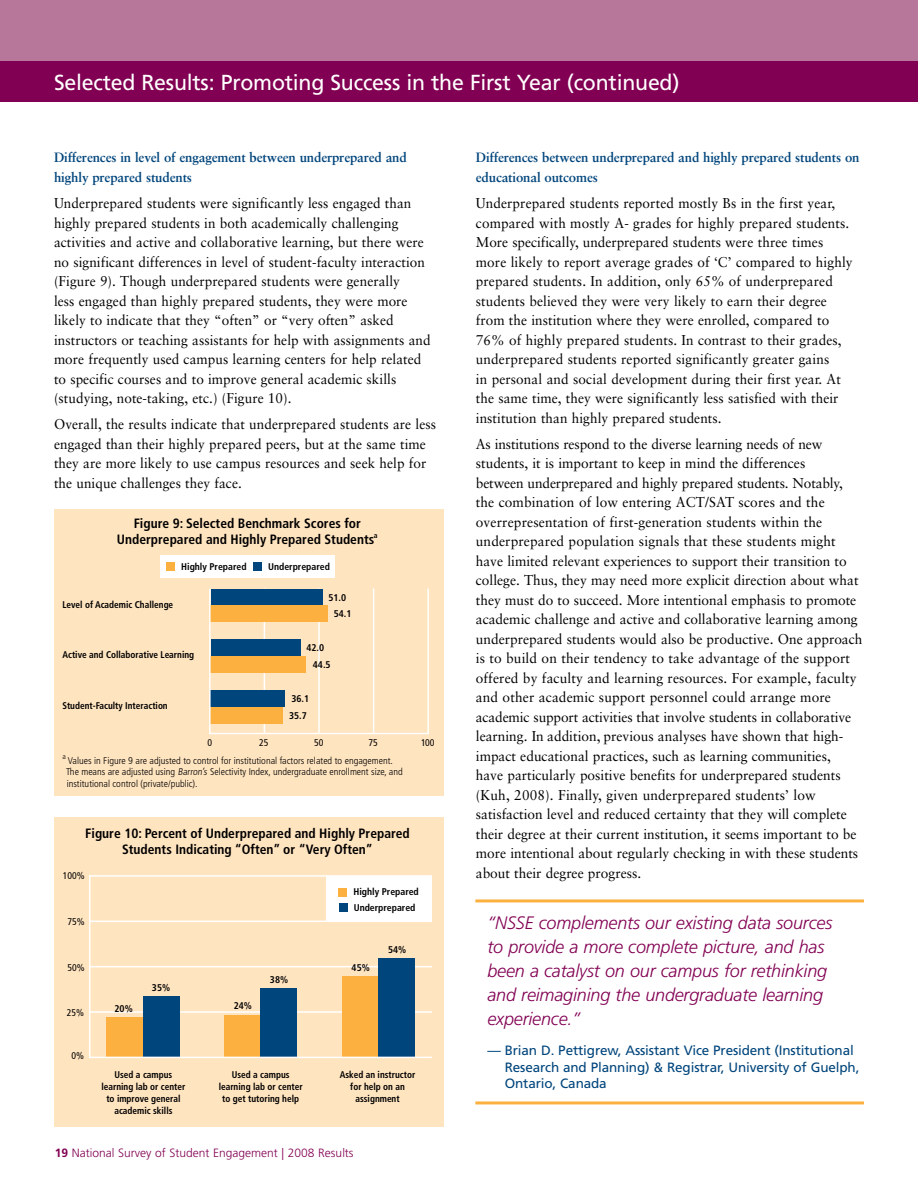
<style>
.page{position:relative;width:918px;height:1188px;background:#fff}
.page>*{position:absolute;margin:0;border:0;box-sizing:border-box;transform-origin:0 0}
.t1{font:21.75px "Frutiger LT";letter-spacing:-.01em;color:#fff}
.t2{font:italic 300 18px/24px "Frutiger LT";letter-spacing:-.01em;color:#820053}
.t3{font:14.25px/19.5px "Sabon LT";letter-spacing:.005em;color:#000;scale:.95 1}
.t4{font:14.25px/19.5px "Sabon LT";letter-spacing:.005em;color:#000;scale:.96 1}
.t5{font:700 condensed 13.5px/16.2px "Frutiger LT";color:#000;text-align:center}
.t6{font:700 13.5px/19.5px "Sabon LT";letter-spacing:-.01em;color:#00457c}
.t7{font:13.5px/16.2px "Frutiger LT";letter-spacing:-.01em;color:#00457c}
.t8{font:300 12px "Frutiger LT";color:#820053}
.t9{font:700 condensed 9.75px/11.7px "Frutiger LT";color:#000;text-align:center;scale:.95 1}
.t10{font:300 condensed 9.75px/11.7px "Frutiger LT";color:#000;scale:1.04 1}
.t11{font:700 condensed 9.75px/15.5px "Frutiger LT";color:#000}
.t12{font:condensed 9.75px "Frutiger LT";color:#000}
.t13{font:300 condensed 7.5px "Frutiger LT";color:#000;scale:1.04 1}
.s1{font-weight:700}
</style>
<div class="page">
<div style="left:0;top:0;width:918px;height:72px;background:#b7779b"></div>
<div style="left:0;top:61px;width:918px;height:40px;background:#820053"></div>
<div style="left:54px;top:817px;width:390px;height:309px;background:#ffe4c0"></div>
<hr style="left:90px;top:1011px;width:342px;height:2px;background:#fff">
<hr style="left:90px;top:966px;width:342px;height:1px;background:#fff">
<hr style="left:90px;top:921px;width:342px;height:1px;background:#fff">
<hr style="left:89px;top:875px;width:1px;height:183px;background:#fff">
<div style="left:106px;top:1017px;width:37px;height:41px;background:#fbb040"></div>
<div style="left:143px;top:996px;width:36px;height:62px;background:#00457c"></div>
<div style="left:342px;top:976px;width:37px;height:81px;background:#fbb040"></div>
<div style="left:379px;top:959px;width:36px;height:99px;background:#00457c"></div>
<div style="left:224px;top:1015px;width:37px;height:43px;background:#fbb040"></div>
<div style="left:261px;top:988px;width:36px;height:70px;background:#00457c"></div>
<hr style="left:90px;top:1057px;width:342px;height:1px;background:#fff">
<hr style="left:90px;top:875px;width:342px;height:2px;background:#fff">
<div style="left:326px;top:876px;width:106px;height:45px;background:#fff"></div>
<div style="left:338px;top:888px;width:9px;height:9px;background:#fbb040"></div>
<div style="left:339px;top:903px;width:8px;height:9px;background:#00457c"></div>
<div style="left:54px;top:509px;width:390px;height:287px;background:#ffe4c0"></div>
<hr style="left:264px;top:588px;width:1px;height:145px;background:#fff">
<hr style="left:373px;top:588px;width:1px;height:145px;background:#fff">
<hr style="left:318px;top:588px;width:2px;height:145px;background:#fff">
<hr style="left:427px;top:588px;width:2px;height:145px;background:#fff">
<div style="left:211px;top:589px;width:112px;height:17px;background:#00457c"></div>
<div style="left:211px;top:605px;width:117px;height:17px;background:#fbb040"></div>
<div style="left:211px;top:639px;width:90px;height:17px;background:#00457c"></div>
<div style="left:211px;top:656px;width:95px;height:17px;background:#fbb040"></div>
<div style="left:211px;top:690px;width:74px;height:17px;background:#00457c"></div>
<div style="left:211px;top:707px;width:72px;height:17px;background:#fbb040"></div>
<hr style="left:209px;top:733px;width:220px;height:1px;background:#fff">
<hr style="left:209px;top:589px;width:2px;height:144px;background:#fff">
<div style="left:160px;top:556px;width:175px;height:22px;background:#fff"></div>
<div style="left:253px;top:562px;width:9px;height:9px;background:#00457c"></div>
<div style="left:166px;top:562px;width:9px;height:9px;background:#fbb040"></div>
<hr style="left:475px;top:899px;width:389px;height:3px;background:#fbb040">
<hr style="left:475px;top:1101px;width:389px;height:3px;background:#fbb040">
<h1 class="t1" style="left:54px;top:69px;width:627px">Selected Results: Promoting Success in the First Year (continued)</h1>
<p class="t6" style="left:54px;top:148px;width:354px">Differences in level of engagement between underprepared and highly prepared students</p>
<p class="t3" style="left:54px;top:193px;width:398px">Underprepared students were significantly less engaged than highly prepared students in both academically challenging activities and active and collaborative learning, but there were no significant differences in level of student-faculty interaction (Figure 9). Though underprepared students were generally<br>less engaged than highly prepared students, they were more likely to indicate that they “often” or “very often” asked instructors or teaching assistants for help with assignments and more frequently used campus learning centers for help related to specific courses and to improve general academic skills (studying, note-taking, etc.) (Figure 10).</p>
<p class="t3" style="left:54px;top:415px;width:404px">Overall, the results indicate that underprepared students are less engaged than their highly prepared peers, but at the same time they are more likely to use campus resources and seek help for the unique challenges they face.</p>
<p class="t5" style="left:117px;top:515px;width:262px">Figure 9: Selected Benchmark Scores for<br>Underprepared and Highly Prepared Students<sup>a</sup></p>
<p class="t11" style="left:181px;top:558px;width:67px">Highly Prepared</p>
<p class="t11" style="left:268px;top:559px;width:63px">Underprepared</p>
<p class="t9" style="left:62px;top:598px;width:118px">Level of Academic Challenge</p>
<p class="t9" style="left:62px;top:649px;width:140px">Active and Collaborative Learning</p>
<p class="t9" style="left:62px;top:700px;width:112px">Student-Faculty Interaction</p>
<p class="t11" style="left:328px;top:589px;width:25px;line-height:16px;text-align:center">51.0<br>54.1</p>
<p class="t11" style="left:313px;top:640px;width:19px;line-height:16.5px;text-indent:-6px">42.0<br>44.5</p>
<p class="t11" style="left:289px;top:690px;width:22px;line-height:17px">36.1<br>35.7</p>
<p class="t12" style="left:208px;top:736px;width:6px">0</p>
<p class="t12" style="left:259px;top:736px;width:11px">25</p>
<p class="t12" style="left:314px;top:736px;width:11px">50</p>
<p class="t12" style="left:369px;top:736px;width:11px">75</p>
<p class="t12" style="left:421px;top:736px;width:15px">100</p>
<p class="t13" style="left:62px;top:752px;width:5px">a</p>
<p class="t10" style="left:66px;top:754px;width:325px">Values in Figure 9 are adjusted to control for institutional factors related to engagement.<br>The means are adjusted using Barron’sSelectivity Index, undergraduate enrollment size, and institutional control (private/public).</p>
<p class="t5" style="left:85px;top:825px;width:326px">Figure 10: Percent of Underprepared and Highly Prepared<br>Students Indicating “Often” or “Very Often”</p>
<p class="t12" style="left:63px;top:870px;width:23px">100%</p>
<p class="t12" style="left:67px;top:916px;width:19px">75%</p>
<p class="t12" style="left:67px;top:962px;width:19px">50%</p>
<p class="t12" style="left:67px;top:1007px;width:19px">25%</p>
<p class="t12" style="left:71px;top:1050px;width:14px">0%</p>
<p class="t11" style="left:353px;top:884px;width:67px">Highly Prepared<br>Underprepared</p>
<p class="t11" style="left:115px;top:1001px;width:20px">20%</p>
<p class="t11" style="left:152px;top:980px;width:20px">35%</p>
<p class="t11" style="left:234px;top:998px;width:20px">24%</p>
<p class="t11" style="left:270px;top:972px;width:20px">38%</p>
<p class="t11" style="left:352px;top:960px;width:20px">45%</p>
<p class="t11" style="left:388px;top:942px;width:20px">54%</p>
<p class="t9" style="left:101px;top:1069px;width:90px">Used a campus learning lab or center to improve general academic skills</p>
<p class="t9" style="left:219px;top:1069px;width:90px">Used a campus learning lab or center to get tutoring help</p>
<p class="t9" style="left:340px;top:1069px;width:81px">Asked an instructor for help on an assignment</p>
<p class="t8" style="left:55px;top:1146px;width:300px"><span class="s1">19</span> National Survey of Student Engagement | 2008 Results</p>
<p class="t6" style="left:476px;top:148px;width:385px">Differences between underprepared and highly prepared students on educational outcomes</p>
<p class="t3" style="left:476px;top:193px;width:398px">Underprepared students reported mostly Bs in the first year, compared with mostly A- grades for highly prepared students.<br>More specifically, underprepared students were three times more likely to report average grades of ‘C’ compared to highly prepared students. In addition, only 65% of underprepared students believed they were very likely to earn their degree from the institution where they were enrolled, compared to 76% of highly prepared students. In contrast to their grades, underprepared students reported significantly greater gains<br>in personal and social development during their first year. At the same time, they were significantly less satisfied with their institution than highly prepared students.</p>
<p class="t4" style="left:476px;top:434px;width:404px">As institutions respond to the diverse learning needs of new students, it is important to keep in mind the differences<br>between underprepared and highly prepared students. Notably, the combination of low entering ACT/SAT scores and the overrepresentation of first-generation students within the underprepared population signals that these students might have limited relevant experiences to support their transition to college. Thus, they may need more explicit direction about what they must do to succeed. More intentional emphasis to promote academic challenge and active and collaborative learning among underprepared students would also be productive. One approach is to build on their tendency to take advantage of the support offered by faculty and learning resources. For example, faculty and other academic support personnel could arrange more academic support activities that involve students in collaborative learning. In addition, previous analyses have shown that high&shy;impact educational practices, such as learning communities,<br>have particularly positive benefits for underprepared students (Kuh, 2008). Finally, given underprepared students’ low satisfaction level and reduced certainty that they will complete their degree at their current institution, it seems important to be more intentional about regularly checking in with these students about their degree progress.</p>
<p class="t2" style="left:487px;top:911px;width:346px">“NSSE complements our existing data sources to provide a more complete picture, and has been a catalyst on our campus for rethinking and reimagining the undergraduate learning experience.”</p>
<p class="t7" style="left:505px;top:1043px;width:356px;text-indent:-17px">— Brian D. Pettigrew, Assistant Vice President (Institutional<br>Research and Planning) &amp; Registrar, University of Guelph,<br>Ontario, Canada</p>
</div>
